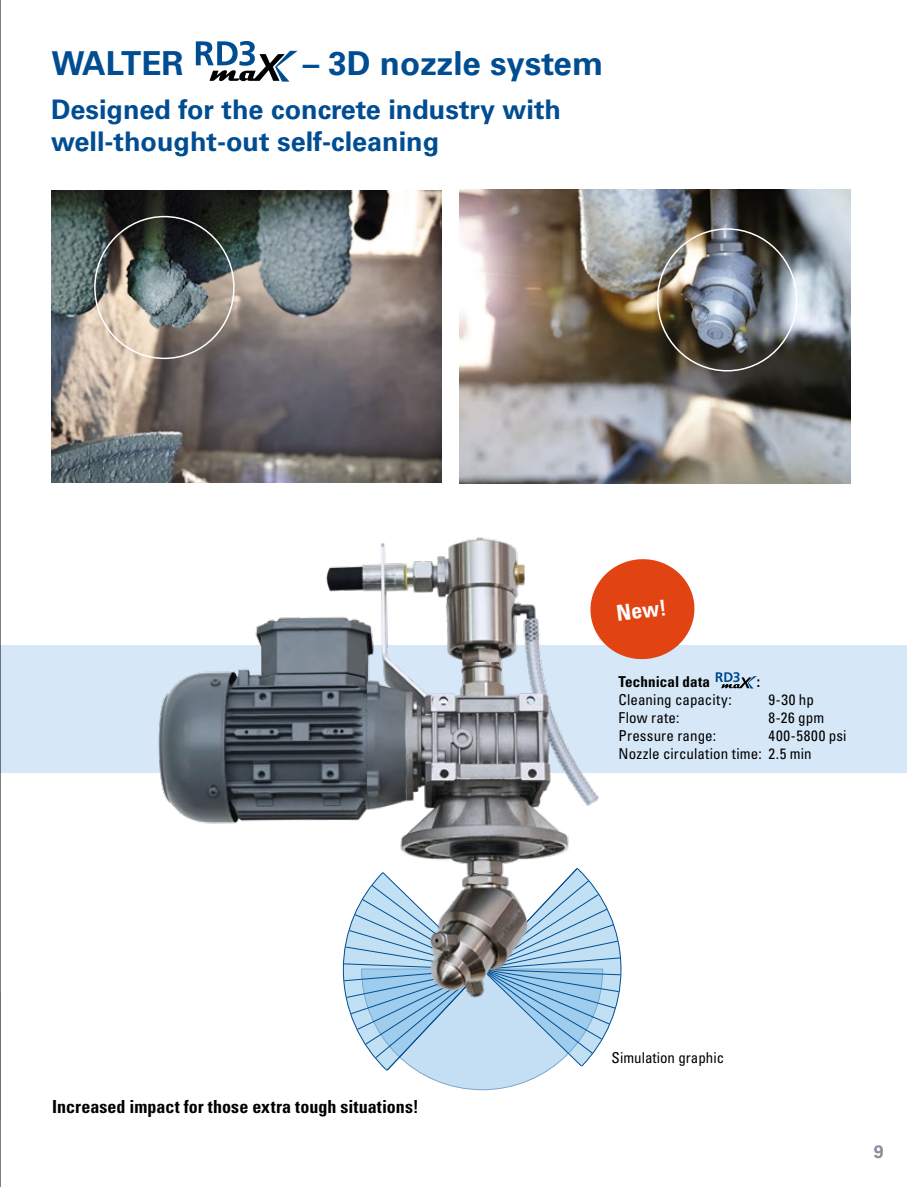
<style>
.page{position:relative;width:919px;height:1187px;background:#fff}
.page>*{position:absolute;margin:0;border:0;box-sizing:border-box;transform-origin:0 0}
.t1{font:700 33px "Univers CE";color:#004d92}
.t2{font:700 27px/32.4px "Univers CE";color:#004d92}
.t3{font:700 condensed 22.05px "Univers";color:#fff}
.t4{font:700 condensed 18px "Univers";color:#000}
.t5{font:700 18px "Univers CE";color:#86919e}
.t6{font:condensed 15px/18px "Univers";letter-spacing:.01em;color:#000}
.t7{font:700 condensed 15px "Univers";letter-spacing:.01em;color:#000}
</style>
<div class="page">
<svg style="left:346px;top:900px;width:275px;height:189px"></svg>
<div style="left:0;top:645px;width:906px;height:128px;background:#d6e7f8"></div>
<img style="left:51px;top:190px;width:391px;height:292px">
<img style="left:459px;top:189px;width:391px;height:294px">
<img style="left:145px;top:463px;width:458px;height:538px">
<svg style="left:587px;top:556px;width:108px;height:106px"></svg>
<svg style="left:196px;top:41px;width:101px;height:41px"></svg>
<svg style="left:715px;top:672px;width:41px;height:16px"></svg>
<hr style="left:0;top:0;width:1px;height:1186px;background:#000">
<h1 class="t1" style="left:52px;top:44px;width:133px">WALTER</h1>
<h1 class="t1" style="left:303px;top:44px;width:302px">– 3D nozzle system</h1>
<h2 class="t2" style="left:51px;top:94px;width:511px">Designed for the concrete industry with well-thought-out self-cleaning</h2>
<p class="t4" style="left:52px;top:1095px;width:368px">Increased impact for those extra tough situations!</p>
<h3 class="t3" style="left:615px;top:599px;width:52px;rotate:-7deg">New!</h3>
<p class="t7" style="left:618px;top:672px;width:93px">Technical data</p>
<p class="t7" style="left:756px;top:672px;width:5px">:</p>
<p class="t6" style="left:618px;top:689px;width:115px">Cleaning capacity:</p>
<p class="t6" style="left:768px;top:689px;width:47px">9-30 hp</p>
<p class="t6" style="left:618px;top:707px;width:63px">Flow rate:</p>
<p class="t6" style="left:768px;top:707px;width:57px">8-26 gpm</p>
<p class="t6" style="left:618px;top:725px;width:99px">Pressure range:</p>
<p class="t6" style="left:618px;top:725px;width:229px;text-indent:150px">400-5800 psi<br>Nozzle circulation time: 2.5 min</p>
<p class="t6" style="left:611px;top:1048px;width:114px">Simulation graphic</p>
<p class="t5" style="left:873px;top:1141px;width:12px">9</p>
</div>
